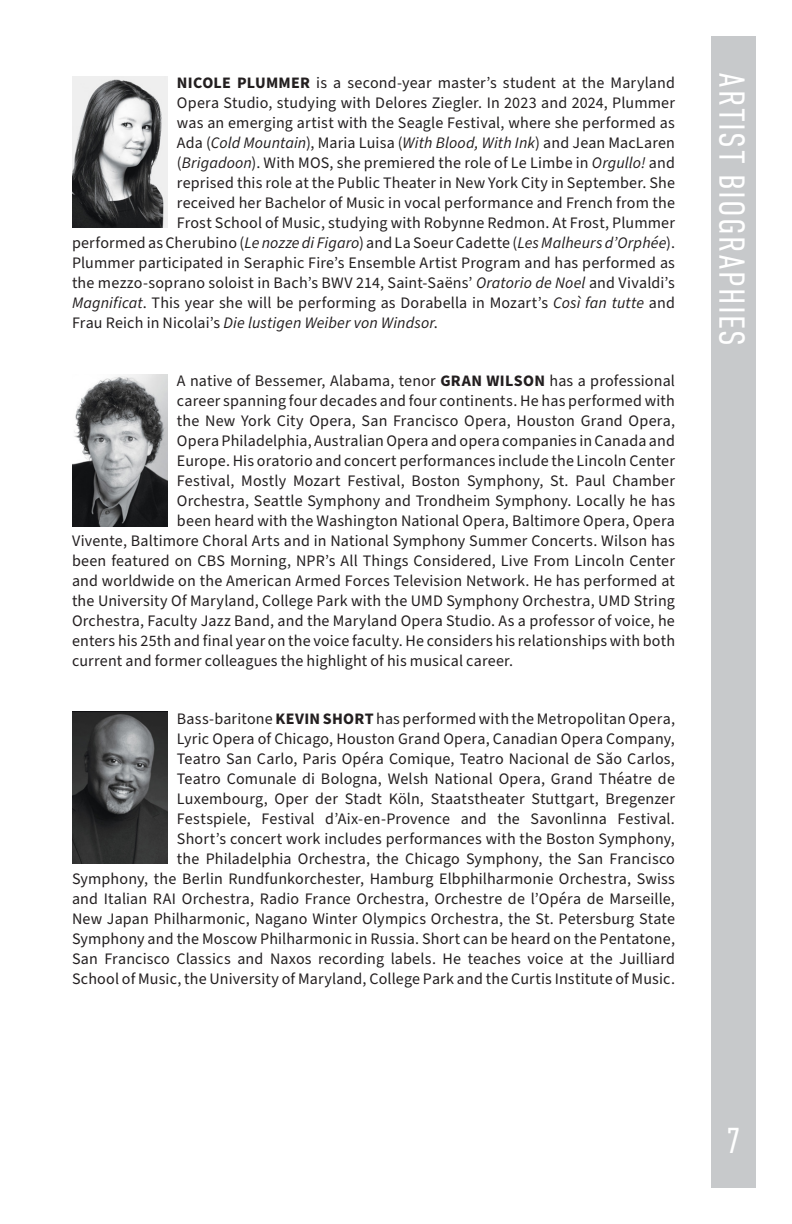
<style>
.page{position:relative;width:792px;height:1224px;background:#fff}
.page>*{position:absolute;margin:0;border:0;box-sizing:border-box;transform-origin:0 0}
.Headings{font:300 36px "DIN Condensed";letter-spacing:.045em;color:#fff}
.normal_wrd_1{font:16px/20px "Source Sans Pro";letter-spacing:.01em;color:#231f20;text-align:right}
.normal_wrd_1-2{font:italic 16px "Source Sans Pro";letter-spacing:.01em;color:#231f20}
.s1{font-weight:700}
.s2{font-style:italic}
.s3{font-style:normal}
</style>
<div class="page">
<div style="left:711px;top:36px;width:45px;height:1152px;background:#c7c9cb"></div>
<img style="left:72px;top:76px;width:96px;height:151px">
<img style="left:72px;top:375px;width:96px;height:151px">
<img style="left:72px;top:712px;width:96px;height:151px">
<p class="normal_wrd_1" style="left:177px;top:74px;width:500px"><span class="s1">NICOLE PLUMMER</span> is a second-year master’s student at the Maryland</p>
<p class="normal_wrd_1" style="left:177px;top:94px;width:500px">Opera Studio, studying with Delores Ziegler. In 2023 and 2024, Plummer</p>
<p class="normal_wrd_1" style="left:177px;top:114px;width:500px">was an emerging artist with the Seagle Festival, where she performed as</p>
<p class="normal_wrd_1" style="left:177px;top:134px;width:500px">Ada (<span class="s2">Cold Mountain</span>), Maria Luisa (<span class="s2">With Blood, With Ink</span>) and Jean MacLaren</p>
<p class="normal_wrd_1" style="left:177px;top:154px;width:500px">(<span class="s2">Brigadoon</span>). With MOS, she premiered the role of Le Limbe in <span class="s2">Orgullo!</span> and</p>
<p class="normal_wrd_1" style="left:177px;top:174px;width:500px">reprised this role at the Public Theater in New York City in September. She</p>
<p class="normal_wrd_1" style="left:177px;top:194px;width:500px">received her Bachelor of Music in vocal performance and French from the</p>
<p class="normal_wrd_1" style="left:177px;top:214px;width:500px">Frost School of Music, studying with Robynne Redmon. At Frost, Plummer</p>
<p class="normal_wrd_1" style="left:72px;top:234px;width:605px">performed as Cherubino (<span class="s2">Le nozze di Figaro</span>) and La Soeur Cadette (<span class="s2">Les Malheurs d’Orphée</span>).</p>
<p class="normal_wrd_1" style="left:72px;top:254px;width:605px">Plummer participated in Seraphic Fire’s Ensemble Artist Program and has performed as</p>
<p class="normal_wrd_1" style="left:72px;top:274px;width:604px">the mezzo-soprano soloist in Bach’s BWV 214, Saint-Saëns’ <span class="s2">Oratorio de Noel</span> and Vivaldi’s</p>
<p class="normal_wrd_1" style="left:72px;top:294px;width:605px"><span class="s2">Magnificat</span>. This year she will be performing as Dorabella in Mozart’s <span class="s2">Così fan tutte</span> and</p>
<p class="normal_wrd_1-2" style="left:72px;top:312px;width:367px"><span class="s3">Frau Reich in Nicolai’s</span> Die lustigen Weiber von Windsor<span class="s3">.</span></p>
<p class="normal_wrd_1" style="left:177px;top:372px;width:500px">A native of Bessemer, Alabama, tenor <span class="s1">GRAN WILSON</span> has a professional</p>
<p class="normal_wrd_1" style="left:177px;top:392px;width:500px">career spanning four decades and four continents. He has performed with</p>
<p class="normal_wrd_1" style="left:177px;top:412px;width:500px">the New York City Opera, San Francisco Opera, Houston Grand Opera,</p>
<p class="normal_wrd_1" style="left:177px;top:432px;width:500px">Opera Philadelphia, Australian Opera and opera companies in Canada and</p>
<p class="normal_wrd_1" style="left:177px;top:452px;width:499px">Europe. His oratorio and concert performances include the Lincoln Center</p>
<p class="normal_wrd_1" style="left:177px;top:472px;width:500px">Festival, Mostly Mozart Festival, Boston Symphony, St. Paul Chamber</p>
<p class="normal_wrd_1" style="left:177px;top:492px;width:500px">Orchestra, Seattle Symphony and Trondheim Symphony. Locally he has</p>
<p class="normal_wrd_1" style="left:177px;top:512px;width:500px">been heard with the Washington National Opera, Baltimore Opera, Opera</p>
<p class="normal_wrd_1" style="left:72px;top:532px;width:604px">Vivente, Baltimore Choral Arts and in National Symphony Summer Concerts. Wilson has</p>
<p class="normal_wrd_1" style="left:72px;top:552px;width:605px">been featured on CBS Morning, NPR’s All Things Considered, Live From Lincoln Center</p>
<p class="normal_wrd_1" style="left:72px;top:572px;width:604px">and worldwide on the American Armed Forces Television Network. He has performed at</p>
<p class="normal_wrd_1" style="left:72px;top:592px;width:604px">the University Of Maryland, College Park with the UMD Symphony Orchestra, UMD String</p>
<p class="normal_wrd_1" style="left:72px;top:612px;width:604px">Orchestra, Faculty Jazz Band, and the Maryland Opera Studio. As a professor of voice, he</p>
<p class="normal_wrd_1" style="left:72px;top:632px;width:605px">enters his 25th and final year on the voice faculty. He considers his relationships with both</p>
<p class="normal_wrd_1" style="left:72px;top:652px;width:443px">current and former colleagues the highlight of his musical career.</p>
<p class="normal_wrd_1" style="left:72px;top:710px;width:605px">Bass-baritone <span class="s1">KEVIN SHORT</span> has performed with the Metropolitan Opera,<br>Lyric Opera of Chicago, Houston Grand Opera, Canadian Opera Company,<br>Teatro San Carlo, Paris Opéra Comique, Teatro Nacional de Săo Carlos,<br>Teatro Comunale di Bologna, Welsh National Opera, Grand Théatre de<br>Luxembourg, Oper der Stadt Köln, Staatstheater Stuttgart, Bregenzer<br>Festspiele, Festival d’Aix-en-Provence and the Savonlinna Festival.<br>Short’s concert work includes performances with the Boston Symphony,<br>the Philadelphia Orchestra, the Chicago Symphony, the San Francisco<br>Symphony, the Berlin Rundfunkorchester, Hamburg Elbphilharmonie Orchestra, Swiss and Italian RAI Orchestra, Radio France Orchestra, Orchestre de l’Opéra de Marseille, New Japan Philharmonic, Nagano Winter Olympics Orchestra, the St. Petersburg State Symphony and the Moscow Philharmonic in Russia. Short can be heard on the Pentatone, San Francisco Classics and Naxos recording labels. He teaches voice at the Juilliard School of Music, the University of Maryland, College Park and the Curtis Institute of Music.</p>
<p class="Headings" style="left:752px;top:72px;width:275px;rotate:90deg">ARTIST BIOGRAPHIES</p>
<h1 class="Headings" style="left:726px;top:1121px;width:16px">7</h1>
</div>
